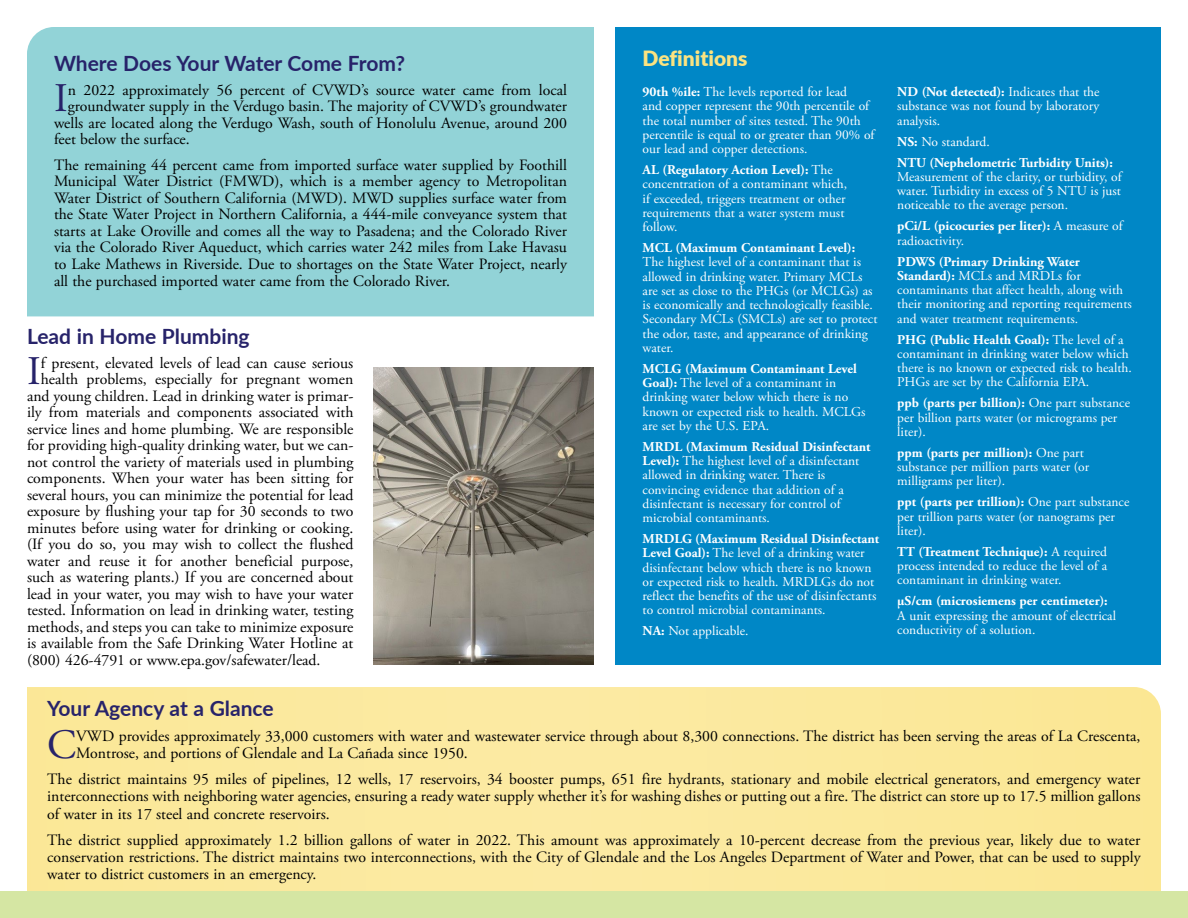
<style>
.page{position:relative;width:1188px;height:918px;background:#fff}
.page>*{position:absolute;margin:0;border:0;box-sizing:border-box;transform-origin:0 0}
.First_Paragraph_23{font:41.7px "Adobe Garamond Pro";color:#27236a}
.First_Paragraph_23-2{font:40.65px "Adobe Garamond Pro";color:#27236a}
.Article_Head_23_Blue{font:700 21px "Lato";color:#27236a}
.Article_Head_23_Gold{font:900 21px "Lato";color:#fbe381}
.First_Paragraph_23-3{font:15.75px/17.2px "Adobe Garamond Pro";color:#000}
.Paragraphs_23{font:15.75px/16.6px "Adobe Garamond Pro";color:#000;text-align:justify}
.Table_definitions_23{font:13.5px/14.2px "Adobe Garamond Pro";color:#fff}
.Table_definitions_23-2{font:700 13.5px/14.2px "Adobe Garamond Pro";color:#fff}
.s1{font-weight:700}
.s2{font-weight:400}
</style>
<div class="page">
<div style="left:0;top:891px;width:1188px;height:27px;background:#d5e6a3"></div>
<div style="left:27px;top:687px;width:1134px;height:204px;background:#fbe99d"></div>
<div style="left:616px;top:27px;width:545px;height:637px;background:#0087c6"></div>
<img style="left:374px;top:368px;width:220px;height:297px">
<div style="left:27px;top:27px;width:567px;height:289px;background:#92d3d7"></div>
<p class="Article_Head_23_Blue" style="left:54px;top:48px;width:353px">Where Does Your Water Come From?</p>
<p class="First_Paragraph_23-2" style="left:54px;top:74px;width:15px">I</p>
<p class="First_Paragraph_23-3" style="left:68px;top:82px;width:501px">n 2022 approximately 56 percent of CVWD’s source water came from local</p>
<p class="First_Paragraph_23-3" style="left:68px;top:98px;width:501px">groundwater supply in the Verdugo basin. The majority of CVWD’s groundwater</p>
<p class="First_Paragraph_23-3" style="left:54px;top:115px;width:515px">wells are located along the Verdugo Wash, south of Honolulu Avenue, around 200</p>
<p class="First_Paragraph_23-3" style="left:54px;top:131px;width:137px">feet below the surface.</p>
<p class="Paragraphs_23" style="left:54px;top:157px;width:515px">The remaining 44 percent came from imported surface water supplied by Foothill Municipal Water District (FMWD), which is a member agency to Metropolitan Water District of Southern California (MWD). MWD supplies surface water from the State Water Project in Northern California, a 444-mile conveyance system that starts at Lake Oroville and comes all the way to Pasadena; and the Colorado River via the Colorado River Aqueduct, which carries water 242 miles from Lake Havasu to Lake Mathews in Riverside. Due to shortages on the State Water Project, nearly all the purchased imported water came from the Colorado River.</p>
<p class="Article_Head_23_Blue" style="left:27px;top:321px;width:224px">Lead in Home Plumbing</p>
<p class="First_Paragraph_23-2" style="left:27px;top:347px;width:15px">I</p>
<p class="First_Paragraph_23-3" style="left:41px;top:355px;width:314px">f present, elevated levels of lead can cause serious</p>
<p class="First_Paragraph_23-3" style="left:41px;top:371px;width:314px">health problems, especially for pregnant women</p>
<p class="First_Paragraph_23-3" style="left:27px;top:388px;width:328px">and young children. Lead in drinking water is primar-</p>
<p class="First_Paragraph_23-3" style="left:27px;top:404px;width:328px">ily from materials and components associated with</p>
<p class="First_Paragraph_23-3" style="left:27px;top:421px;width:328px">service lines and home plumbing. We are responsible</p>
<p class="First_Paragraph_23-3" style="left:27px;top:437px;width:328px">for providing high-quality drinking water, but we can-</p>
<p class="First_Paragraph_23-3" style="left:27px;top:454px;width:328px">not control the variety of materials used in plumbing</p>
<p class="First_Paragraph_23-3" style="left:27px;top:470px;width:328px">components. When your water has been sitting for</p>
<p class="First_Paragraph_23-3" style="left:27px;top:487px;width:328px">several hours, you can minimize the potential for lead</p>
<p class="First_Paragraph_23-3" style="left:27px;top:503px;width:328px">exposure by flushing your tap for 30 seconds to two</p>
<p class="First_Paragraph_23-3" style="left:27px;top:520px;width:328px">minutes before using water for drinking or cooking.</p>
<p class="First_Paragraph_23-3" style="left:27px;top:536px;width:328px">(If you do so, you may wish to collect the flushed</p>
<p class="First_Paragraph_23-3" style="left:27px;top:553px;width:328px">water and reuse it for another beneficial purpose,</p>
<p class="First_Paragraph_23-3" style="left:27px;top:569px;width:328px">such as watering plants.) If you are concerned about</p>
<p class="First_Paragraph_23-3" style="left:27px;top:586px;width:328px">lead in your water, you may wish to have your water</p>
<p class="First_Paragraph_23-3" style="left:27px;top:602px;width:328px">tested. Information on lead in drinking water, testing</p>
<p class="First_Paragraph_23-3" style="left:27px;top:619px;width:328px">methods, and steps you can take to minimize exposure</p>
<p class="First_Paragraph_23-3" style="left:27px;top:635px;width:328px">is available from the Safe Drinking Water Hotline at</p>
<p class="First_Paragraph_23-3" style="left:27px;top:652px;width:295px">(800) 426-4791 or www.epa.gov/safewater/lead.</p>
<p class="Article_Head_23_Gold" style="left:643px;top:43px;width:107px">Definitions</p>
<p class="Table_definitions_23" style="left:643px;top:85px;width:233px"><span class="s1">90th %ile:</span> The levels reported for lead<br>and copper represent the 90th percentile of the total number of sites tested. The 90th percentile is equal to or greater than 90% of our lead and copper detections.</p>
<p class="Table_definitions_23" style="left:643px;top:163px;width:206px"><span class="s1">AL (Regulatory Action Level):</span> The concentration of a contaminant which, if exceeded, triggers treatment or other requirements that a water system must follow.</p>
<p class="Table_definitions_23" style="left:643px;top:241px;width:236px"><span class="s1">MCL (Maximum Contaminant Level):<br></span>The highest level of a contaminant that is allowed in drinking water. Primary MCLs are set as close to the PHGs (or MCLGs) as is economically and technologically feasible.<br>Secondary MCLs (SMCLs) are set to protect the odor, taste, and appearance of drinking water.</p>
<p class="Table_definitions_23" style="left:643px;top:362px;width:224px"><span class="s1">MCLG (Maximum Contaminant Level Goal):</span> The level of a contaminant in drinking water below which there is no known or expected risk to health. MCLGs are set by the U.S. EPA.</p>
<p class="Table_definitions_23" style="left:643px;top:440px;width:229px"><span class="s1">MRDL (Maximum Residual Disinfectant Level):</span> The highest level of a disinfectant allowed in drinking water. There is convincing evidence that addition of a disinfectant is necessary for control of microbial contaminants.</p>
<p class="Table_definitions_23" style="left:643px;top:532px;width:238px"><span class="s1">MRDLG (Maximum Residual Disinfectant Level Goal):</span> The level of a drinking water disinfectant below which there is no known or expected risk to health. MRDLGs do not reflect the benefits of the use of disinfectants to control microbial contaminants.</p>
<p class="Table_definitions_23" style="left:643px;top:624px;width:107px"><span class="s1">NA:</span> Not applicable.</p>
<p class="Table_definitions_23" style="left:897px;top:85px;width:204px;text-align:justify"><span class="s1">ND (Not detected):</span> Indicates that the substance was not found by laboratory analysis.</p>
<p class="Table_definitions_23" style="left:897px;top:135px;width:94px"><span class="s1">NS:</span> No standard.</p>
<p class="Table_definitions_23" style="left:897px;top:156px;width:226px"><span class="s1">NTU (Nephelometric Turbidity Units):<br></span>Measurement of the clarity, or turbidity, of water. Turbidity in excess of 5 NTU is just noticeable to the average person.</p>
<p class="Table_definitions_23-2" style="left:897px;top:219px;width:227px">pCi/L (picocuries per liter): <span class="s2">A measure of radioactivity.</span></p>
<p class="Table_definitions_23" style="left:897px;top:255px;width:236px"><span class="s1">PDWS (Primary Drinking Water Standard):</span> MCLs and MRDLs for contaminants that affect health, along with their monitoring and reporting requirements and water treatment requirements.</p>
<p class="Table_definitions_23" style="left:897px;top:333px;width:236px"><span class="s1">PHG (Public Health Goal):</span> The level of a contaminant in drinking water below which there is no known or expected risk to health.<br>PHGs are set by the California EPA.</p>
<p class="Table_definitions_23" style="left:897px;top:396px;width:234px"><span class="s1">ppb (parts per billion):</span> One part substance per billion parts water (or micrograms per liter).</p>
<p class="Table_definitions_23" style="left:897px;top:446px;width:194px"><span class="s1">ppm (parts per million):</span> One part substance per million parts water (or milligrams per liter).</p>
<p class="Table_definitions_23" style="left:897px;top:495px;width:234px"><span class="s1">ppt (parts per trillion):</span> One part substance per trillion parts water (or nanograms per liter).</p>
<p class="Table_definitions_23" style="left:897px;top:545px;width:211px;text-align:justify"><span class="s1">TT (Treatment Technique):</span> A required process intended to reduce the level of a contaminant in drinking water.</p>
<p class="Table_definitions_23" style="left:897px;top:594px;width:220px"><span class="s1">µS/cm (microsiemens per centimeter):<br></span>A unit expressing the amount of electrical conductivity of a solution.</p>
<p class="Article_Head_23_Blue" style="left:47px;top:693px;width:228px">Your Agency at a Glance</p>
<p class="First_Paragraph_23" style="left:47px;top:720px;width:31px">C</p>
<p class="First_Paragraph_23-3" style="left:76px;top:728px;width:1066px">VWD provides approximately 33,000 customers with water and wastewater service through about 8,300 connections. The district has been serving the areas of La Crescenta,<br>Montrose, and portions of Glendale and La Cañada since 1950.</p>
<p class="Paragraphs_23" style="left:47px;top:771px;width:1095px;line-height:17.2px">The district maintains 95 miles of pipelines, 12 wells, 17 reservoirs, 34 booster pumps, 651 fire hydrants, stationary and mobile electrical generators, and emergency water interconnections with neighboring water agencies, ensuring a ready water supply whether it’s for washing dishes or putting out a fire. The district can store up to 17.5 million gallons of water in its 17 steel and concrete reservoirs.</p>
<p class="Paragraphs_23" style="left:47px;top:832px;width:1095px;line-height:17.2px">The district supplied approximately 1.2 billion gallons of water in 2022. This amount was approximately a 10-percent decrease from the previous year, likely due to water conservation restrictions. The district maintains two interconnections, with the City of Glendale and the Los Angeles Department of Water and Power, that can be used to supply water to district customers in an emergency.</p>
</div>
